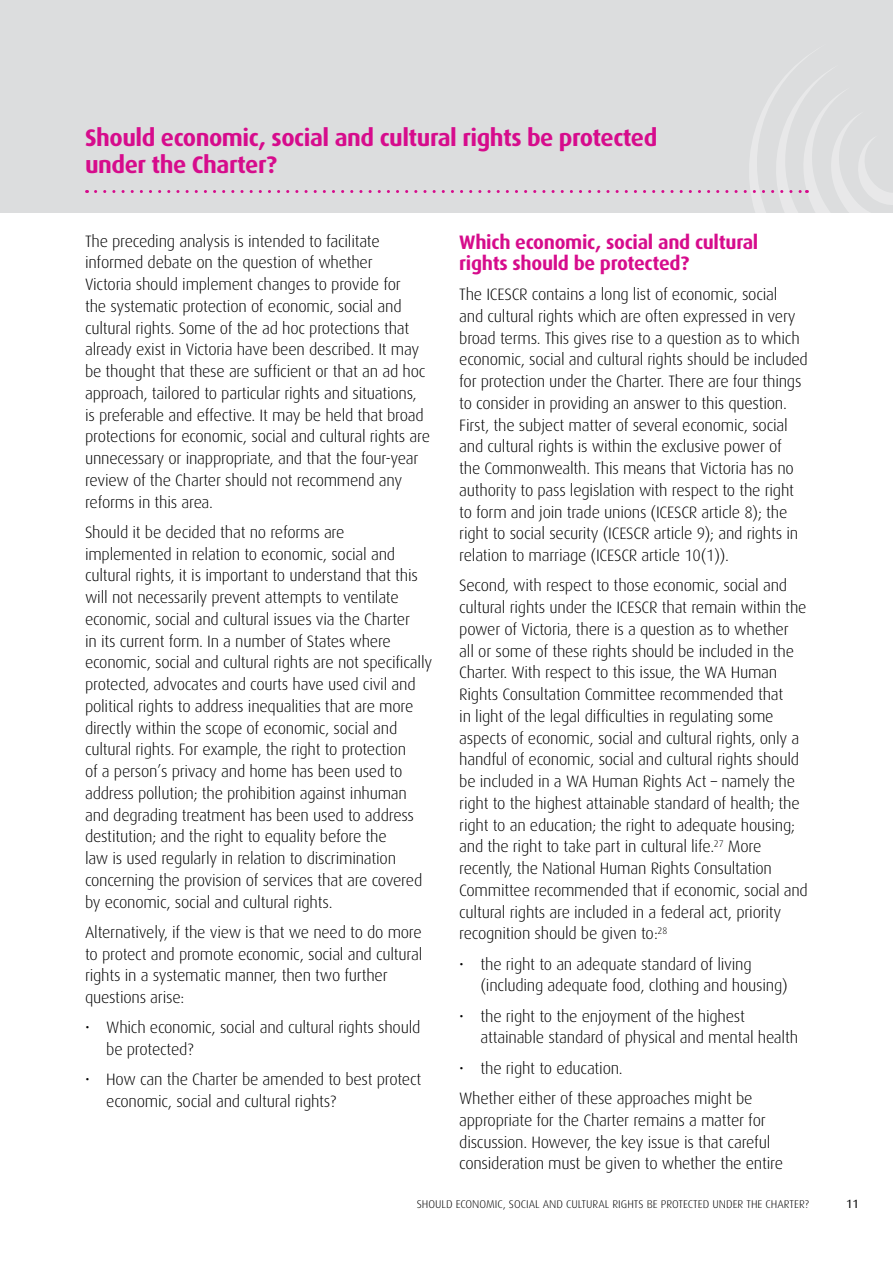
<style>
.page{position:relative;width:893px;height:1263px;background:#fff}
.page>*{position:absolute;margin:0;border:0;box-sizing:border-box;transform-origin:0 0}
.t1{font:700 24px/27px "Dax";letter-spacing:-.02em;color:#d60c8c}
.t2{font:700 19.5px/21px "Dax";letter-spacing:-.015em;color:#d60c8c}
.t3{font:300 16.5px/21.8px "Dax";letter-spacing:-.015em;color:#000}
.t4{font:12px "Dax";color:#000}
.t5{font:300 11.25px "Dax";color:#000}
</style>
<div class="page">
<div style="left:0;top:0;width:893px;height:213px;background:#dcddde"></div>
<svg style="left:96px;top:65px;width:797px;height:148px"></svg>
<h1 class="t1" style="left:85px;top:124px;width:574px">Should economic, social and cultural rights be protected under the Charter?</h1>
<p class="t2" style="left:459px;top:232px;width:301px">Which economic, social and cultural rights should be protected?</p>
<p class="t3" style="left:459px;top:284px;width:350px">The ICESCR contains a long list of economic, social<br>and cultural rights which are often expressed in very broad terms. This gives rise to a question as to which economic, social and cultural rights should be included for protection under the Charter. There are four things to consider in providing an answer to this question.<br>First, the subject matter of several economic, social and cultural rights is within the exclusive power of<br>the Commonwealth. This means that Victoria has no authority to pass legislation with respect to the right to form and join trade unions (ICESCR article 8); the right to social security (ICESCR article 9); and rights in relation to marriage (ICESCR article 10(1)).</p>
<p class="t3" style="left:459px;top:575px;width:350px">Second, with respect to those economic, social and cultural rights under the ICESCR that remain within the power of Victoria, there is a question as to whether<br>all or some of these rights should be included in the Charter. With respect to this issue, the WA Human Rights Consultation Committee recommended that<br>in light of the legal difficulties in regulating some aspects of economic, social and cultural rights, only a handful of economic, social and cultural rights should be included in a WA Human Rights Act – namely the right to the highest attainable standard of health; the right to an education; the right to adequate housing; and the right to take part in cultural life.<sup>27</sup> More recently, the National Human Rights Consultation Committee recommended that if economic, social and cultural rights are included in a federal act, priority recognition should be given to:<sup>28</sup></p>
<p class="t3" style="left:480px;top:953px;width:309px;text-indent:-21px">• the right to an adequate standard of living (including adequate food, clothing and housing)</p>
<p class="t3" style="left:480px;top:1005px;width:319px;text-indent:-21px">• the right to the enjoyment of the highest attainable standard of physical and mental health</p>
<p class="t3" style="left:459px;top:1053px;width:295px;line-height:30.3px">• the right to education.<br>Whether either of these approaches might be</p>
<p class="t3" style="left:459px;top:1109px;width:325px">appropriate for the Charter remains a matter for discussion. However, the key issue is that careful consideration must be given to whether the entire</p>
<p class="t5" style="left:417px;top:1198px;width:46px">Should economic</p>
<p class="t5" style="left:503px;top:1198px;width:12px">, social</p>
<p class="t5" style="left:543px;top:1198px;width:8px">and</p>
<p class="t5" style="left:566px;top:1198px;width:33px">cultural</p>
<p class="t5" style="left:612px;top:1198px;width:6px">rights</p>
<p class="t5" style="left:647px;top:1198px;width:21px">be protected</p>
<p class="t5" style="left:712px;top:1198px;width:14px">under</p>
<p class="t5" style="left:746px;top:1198px;width:7px">the</p>
<p class="t5" style="left:766px;top:1198px;width:12px">Charter</p>
<p class="t5" style="left:805px;top:1198px;width:6px">?</p>
<p class="t3" style="left:85px;top:230px;width:347px">The preceding analysis is intended to facilitate informed debate on the question of whether<br>Victoria should implement changes to provide for<br>the systematic protection of economic, social and cultural rights. Some of the ad hoc protections that already exist in Victoria have been described. It may be thought that these are sufficient or that an ad hoc approach, tailored to particular rights and situations, is preferable and effective. It may be held that broad protections for economic, social and cultural rights are unnecessary or inappropriate, and that the four-year review of the Charter should not recommend any reforms in this area.</p>
<p class="t3" style="left:85px;top:521px;width:349px">Should it be decided that no reforms are implemented in relation to economic, social and cultural rights, it is important to understand that this will not necessarily prevent attempts to ventilate economic, social and cultural issues via the Charter<br>in its current form. In a number of States where economic, social and cultural rights are not specifically protected, advocates and courts have used civil and political rights to address inequalities that are more directly within the scope of economic, social and cultural rights. For example, the right to protection<br>of a person’s privacy and home has been used to address pollution; the prohibition against inhuman and degrading treatment has been used to address destitution; and the right to equality before the<br>law is used regularly in relation to discrimination concerning the provision of services that are covered by economic, social and cultural rights.</p>
<p class="t3" style="left:85px;top:921px;width:339px">Alternatively, if the view is that we need to do more to protect and promote economic, social and cultural rights in a systematic manner, then two further questions arise:</p>
<p class="t3" style="left:106px;top:1017px;width:316px;text-indent:-21px">• Which economic, social and cultural rights should be protected?</p>
<p class="t3" style="left:106px;top:1069px;width:317px;text-indent:-21px">• How can the Charter be amended to best protect economic, social and cultural rights?</p>
<p class="t4" style="left:846px;top:1198px;width:14px">11</p>
</div>
